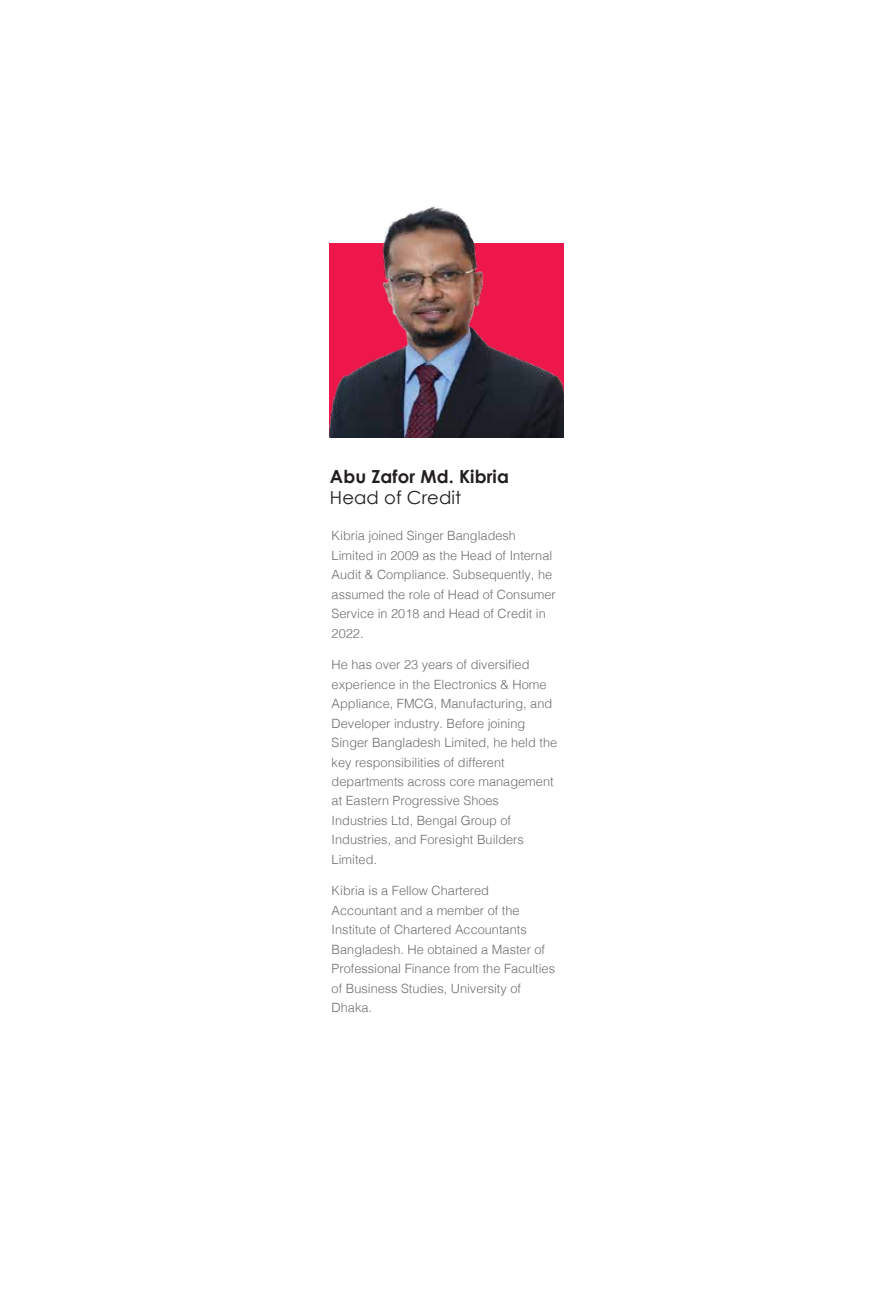
<style>
.page{position:relative;width:894px;height:1296px;background:#fff}
.page>*{position:absolute;margin:0;border:0;box-sizing:border-box;transform-origin:0 0}
.t1{font:700 18px "Century Gothic";letter-spacing:.005em;color:#231f20}
.t2{font:18px "Century Gothic";letter-spacing:.005em;color:#231f20}
.t3{font:300 12.75px/19.5px "Helvetica";color:#6d6e71}
</style>
<div class="page">
<img style="left:330px;top:206px;width:233px;height:231px">
<h1 class="t1" style="left:330px;top:463px;width:180px">Abu Zafor Md. Kibria</h1>
<h1 class="t2" style="left:330px;top:485px;width:133px">Head of Credit</h1>
<p class="t3" style="left:331px;top:525px;width:225px">Kibria joined Singer Bangladesh<br>Limited in 2009 as the Head of Internal<br>Audit &amp; Compliance. Subsequently, he assumed the role of Head of Consumer<br>Service in 2018 and Head of Credit in<br>2022.</p>
<p class="t3" style="left:331px;top:654px;width:227px">He has over 23 years of diversified experience in the Electronics &amp; Home Appliance, FMCG, Manufacturing, and Developer industry. Before joining Singer Bangladesh Limited, he held the key responsibilities of different departments across core management at Eastern Progressive Shoes Industries Ltd, Bengal Group of Industries, and Foresight Builders Limited.</p>
<p class="t3" style="left:331px;top:881px;width:225px">Kibria is a Fellow Chartered<br>Accountant and a member of the<br>Institute of Chartered Accountants<br>Bangladesh. He obtained a Master of<br>Professional Finance from the Faculties of Business Studies, University of<br>Dhaka.</p>
</div>
